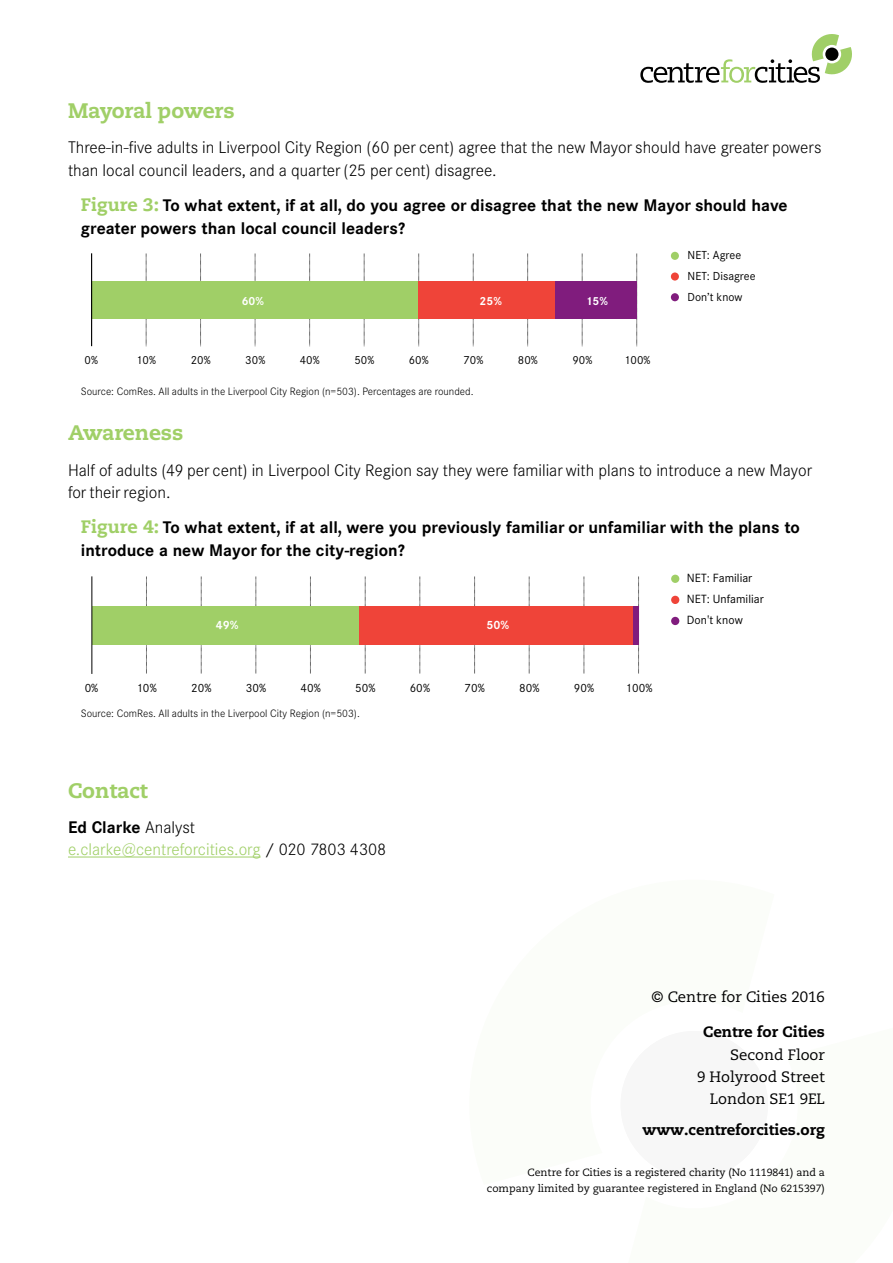
<style>
.page{position:relative;width:893px;height:1263px;background:#fff}
.page>*{position:absolute;margin:0;border:0;box-sizing:border-box;transform-origin:0 0}
.t1{font:800 21px "Caecilia LT Std";letter-spacing:-.005em;color:#a0cf67}
.t2{font:300 16.5px/22.5px "Corporate SBQ";color:#000}
.t3{font:700 16.5px/22.5px "Corporate SBQ";color:#000}
.t4{font:300 16.5px/22.5px "Corporate SBQ";color:#a0cf67}
.t5{font:15px/22.4px "Caecilia LT Std";color:#000;text-align:right}
.t6{font:800 15px "Caecilia LT Std";color:#000}
.t7{font:11.7px/21.1px "Corporate SBQ";color:#010101}
.t8{font:700 11.7px "Corporate SBQ";color:#fff}
.t9{font:11.4px/20.7px "Corporate SBQ";color:#010101}
.t10{font:700 11.4px "Corporate SBQ";color:#fff}
.t11{font:300 10.5px "Corporate SBQ";color:#000}
.t12{font:10.5px/15.5px "Caecilia LT Std";color:#000;text-align:right}
.s1{font-family:"Caecilia LT Std";font-weight:800;font-size:18px;color:#a0cf67}
.s2{font-weight:700;color:#000}
.s3{color:#000}
</style>
<div class="page">
<svg style="left:640px;top:34px;width:212px;height:49px"></svg>
<hr style="left:68px;top:857px;width:193px;height:1px;background:#a0cf67">
<svg style="left:146px;top:253px;width:1px;height:94px"></svg>
<svg style="left:200px;top:253px;width:1px;height:94px"></svg>
<svg style="left:255px;top:253px;width:1px;height:94px"></svg>
<svg style="left:309px;top:253px;width:1px;height:94px"></svg>
<svg style="left:364px;top:253px;width:1px;height:94px"></svg>
<svg style="left:418px;top:253px;width:1px;height:94px"></svg>
<svg style="left:473px;top:253px;width:1px;height:94px"></svg>
<svg style="left:527px;top:253px;width:1px;height:94px"></svg>
<svg style="left:582px;top:253px;width:1px;height:94px"></svg>
<svg style="left:636px;top:253px;width:1px;height:94px"></svg>
<div style="left:92px;top:281px;width:327px;height:37px;background:#a0cf67"></div>
<div style="left:419px;top:281px;width:136px;height:37px;background:#ef4439"></div>
<div style="left:555px;top:281px;width:82px;height:37px;background:#801c7d"></div>
<hr style="left:91px;top:253px;width:1px;height:93px;background:#000">
<div style="left:671px;top:252px;width:8px;height:8px;background:#a0cf67;border-radius:50%"></div>
<div style="left:671px;top:272px;width:8px;height:9px;background:#ef4439;border-radius:50%"></div>
<div style="left:671px;top:293px;width:8px;height:8px;background:#801c7d;border-radius:50%"></div>
<svg style="left:146px;top:576px;width:1px;height:98px"></svg>
<svg style="left:201px;top:576px;width:1px;height:98px"></svg>
<svg style="left:256px;top:576px;width:1px;height:98px"></svg>
<svg style="left:310px;top:576px;width:1px;height:98px"></svg>
<svg style="left:365px;top:576px;width:1px;height:98px"></svg>
<svg style="left:419px;top:576px;width:1px;height:98px"></svg>
<svg style="left:474px;top:576px;width:1px;height:98px"></svg>
<svg style="left:529px;top:576px;width:1px;height:98px"></svg>
<svg style="left:584px;top:576px;width:1px;height:98px"></svg>
<svg style="left:638px;top:576px;width:1px;height:98px"></svg>
<div style="left:92px;top:606px;width:268px;height:39px;background:#a0cf67"></div>
<div style="left:360px;top:606px;width:273px;height:39px;background:#ef4439"></div>
<div style="left:633px;top:606px;width:5px;height:39px;background:#801c7d"></div>
<hr style="left:91px;top:576px;width:1px;height:98px;background:#000">
<div style="left:671px;top:575px;width:8px;height:8px;background:#a0cf67;border-radius:50%"></div>
<div style="left:671px;top:596px;width:8px;height:8px;background:#ef4439;border-radius:50%"></div>
<div style="left:671px;top:617px;width:8px;height:8px;background:#801c7d;border-radius:50%"></div>
<p class="t1" style="left:68px;top:98px;width:168px">Mayoral powers</p>
<p class="t2" style="left:68px;top:137px;width:755px">Three-in-five adults in Liverpool City Region (60 per cent) agree that the new Mayor should have greater powers than local council leaders, and a quarter (25 per cent) disagree.</p>
<p class="t3" style="left:81px;top:194px;width:708px"><span class="s1">Figure 3:</span> To what extent, if at all, do you agree or disagree that the new Mayor should have greater powers than local council leaders?</p>
<p class="t10" style="left:242px;top:294px;width:24px">60%</p>
<p class="t10" style="left:480px;top:294px;width:24px">25%</p>
<p class="t10" style="left:586px;top:294px;width:24px">15%</p>
<p class="t9" style="left:85px;top:350px;width:15px">0%</p>
<p class="t9" style="left:136px;top:350px;width:21px">10%</p>
<p class="t9" style="left:191px;top:350px;width:21px">20%</p>
<p class="t9" style="left:245px;top:350px;width:21px">30%</p>
<p class="t9" style="left:300px;top:350px;width:21px">40%</p>
<p class="t9" style="left:354px;top:350px;width:21px">50%</p>
<p class="t9" style="left:409px;top:350px;width:21px">60%</p>
<p class="t9" style="left:463px;top:350px;width:21px">70%</p>
<p class="t9" style="left:518px;top:350px;width:21px">80%</p>
<p class="t9" style="left:572px;top:350px;width:21px">90%</p>
<p class="t9" style="left:624px;top:350px;width:28px">100%</p>
<p class="t9" style="left:687px;top:245px;width:70px">NET: Agree<br>NET: Disagree<br>Don’t know</p>
<p class="t11" style="left:81px;top:385px;width:394px">Source: ComRes. All adults in the Liverpool City Region (n=503). Percentages are rounded.</p>
<p class="t1" style="left:68px;top:420px;width:117px">Awareness</p>
<p class="t2" style="left:68px;top:459px;width:746px">Half of adults (49 per cent) in Liverpool City Region say they were familiar with plans to introduce a new Mayor for their region.</p>
<p class="t3" style="left:81px;top:516px;width:721px"><span class="s1">Figure 4:</span> To what extent, if at all, were you previously familiar or unfamiliar with the plans to introduce a new Mayor for the city-region?</p>
<p class="t8" style="left:216px;top:618px;width:24px">49%</p>
<p class="t8" style="left:486px;top:618px;width:24px">50%</p>
<p class="t7" style="left:85px;top:678px;width:15px">0%</p>
<p class="t7" style="left:136px;top:678px;width:22px">10%</p>
<p class="t7" style="left:191px;top:678px;width:22px">20%</p>
<p class="t7" style="left:246px;top:678px;width:22px">30%</p>
<p class="t7" style="left:300px;top:678px;width:22px">40%</p>
<p class="t7" style="left:355px;top:678px;width:22px">50%</p>
<p class="t7" style="left:410px;top:678px;width:22px">60%</p>
<p class="t7" style="left:464px;top:678px;width:22px">70%</p>
<p class="t7" style="left:519px;top:678px;width:22px">80%</p>
<p class="t7" style="left:574px;top:678px;width:22px">90%</p>
<p class="t7" style="left:625px;top:678px;width:28px">100%</p>
<p class="t11" style="left:81px;top:707px;width:281px">Source: ComRes. All adults in the Liverpool City Region (n=503).</p>
<p class="t1" style="left:68px;top:777px;width:81px">Contact</p>
<p class="t4" style="left:68px;top:816px;width:320px"><span class="s2">Ed Clarke</span> <span class="s3">Analyst </span>e.clarke@centreforcities.org <span class="s3">/ 020 7803 4308</span></p>
<p class="t7" style="left:687px;top:567px;width:78px">NET: Familiar<br>NET: Unfamiliar<br>Don't know</p>
<p class="t5" style="left:651px;top:986px;width:175px">© Centre for Cities 2016</p>
<p class="t6" style="left:703px;top:1023px;width:123px">Centre for Cities</p>
<p class="t5" style="left:697px;top:1044px;width:129px">Second Floor<br>9 Holyrood Street<br>London SE1 9EL</p>
<p class="t6" style="left:642px;top:1120px;width:184px">www.centreforcities.org</p>
<p class="t12" style="left:487px;top:1165px;width:340px">Centre for Cities is a registered charity (No 1119841) and a company limited by guarantee registered in England (No 6215397)</p>
</div>
